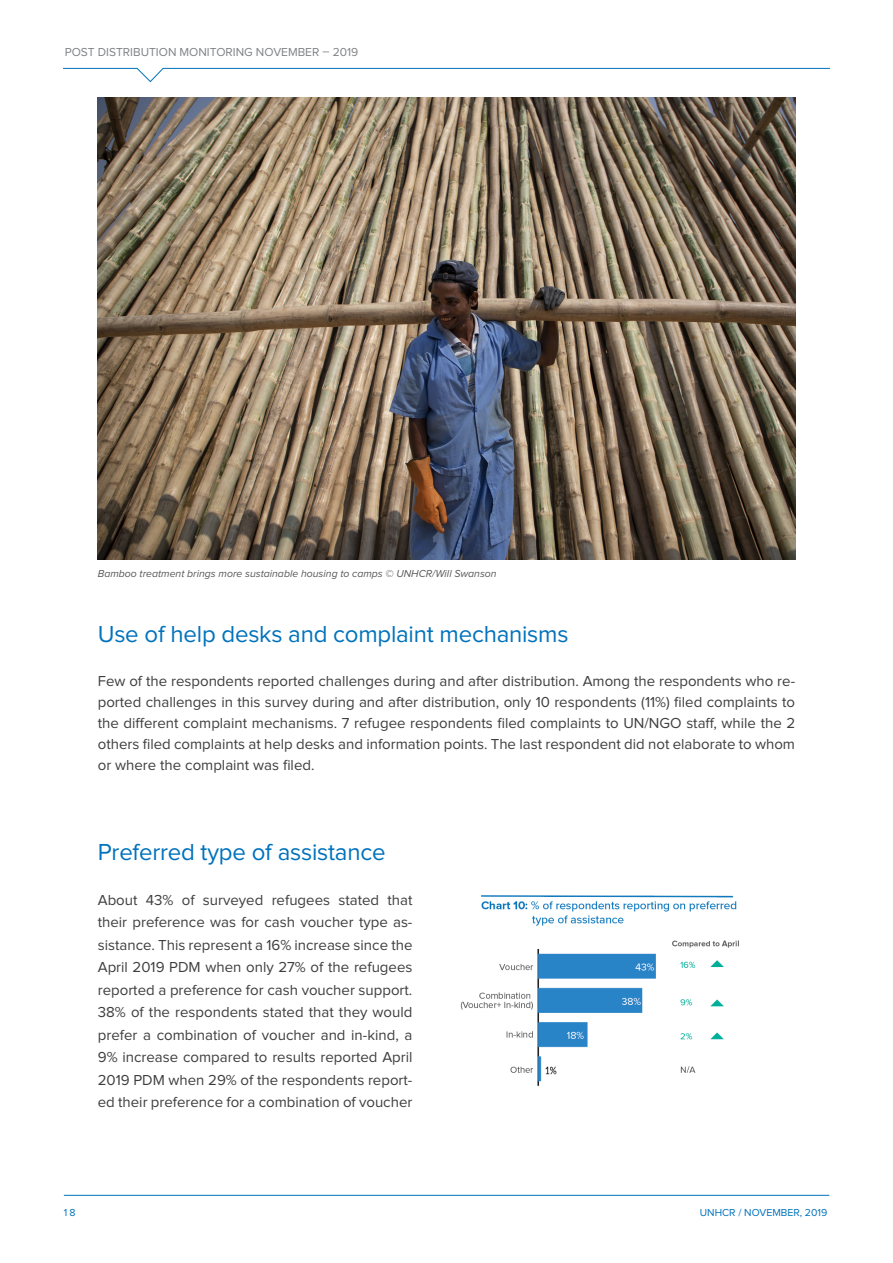
<style>
.page{position:relative;width:893px;height:1263px;background:#fff}
.page>*{position:absolute;margin:0;border:0;box-sizing:border-box;transform-origin:0 0}
.GENERIC_REPORT_-_tit{font:24px "Proxima Nova";letter-spacing:-.01em;color:#0072bc}
.GENERIC_REPORT_-_mai{font:15px/22.5px "Proxima Nova";color:#3e3e3f;text-align:justify}
.t1{font:12px "Proxima Nova";color:#808285}
.GENERIC_REPORT_-_foo{font:italic 10.5px "Proxima Nova";color:#57585a}
.t2{font:10.5px "Proxima Nova";color:#0072bc}
</style>
<div class="page">
<svg style="left:64px;top:68px;width:765px;height:15px"></svg>
<hr style="left:64px;top:1195px;width:765px;height:1px;background:#0072bc">
<img style="left:98px;top:98px;width:697px;height:461px">
<img style="left:460px;top:895px;width:279px;height:192px">
<p class="t1" style="left:65px;top:47px;width:295px">POST DISTRIBUTION MONITORING NOVEMBER – 2019</p>
<p class="GENERIC_REPORT_-_foo" style="left:98px;top:569px;width:400px">Bamboo treatment brings more sustainable housing to camps © UNHCR/Will Swanson</p>
<p class="GENERIC_REPORT_-_tit" style="left:98px;top:623px;width:472px">Use of help desks and complaint mechanisms</p>
<p class="GENERIC_REPORT_-_mai" style="left:98px;top:671px;width:699px;line-height:21px">Few of the respondents reported challenges during and after distribution. Among the respondents who re&shy;ported challenges in this survey during and after distribution, only 10 respondents (11%) filed complaints to the different complaint mechanisms. 7 refugee respondents filed complaints to UN/NGO staff, while the 2 others filed complaints at help desks and information points. The last respondent did not elaborate to whom or where the complaint was filed.</p>
<p class="GENERIC_REPORT_-_tit" style="left:98px;top:841px;width:289px">Preferred type of assistance</p>
<p class="GENERIC_REPORT_-_mai" style="left:98px;top:889px;width:316px">About 43% of surveyed refugees stated that their preference was for cash voucher type as&shy;sistance. This represent a 16% increase since the April 2019 PDM when only 27% of the refugees reported a preference for cash voucher support.<br>38% of the respondents stated that they would prefer a combination of voucher and in-kind, a 9% increase compared to results reported April 2019 PDM when 29% of the respondents report&shy;ed their preference for a combination of voucher</p>
<p class="t2" style="left:64px;top:1208px;width:13px">18</p>
<p class="t2" style="left:700px;top:1208px;width:129px">UNHCR / NOVEMBER, 2019</p>
</div>
